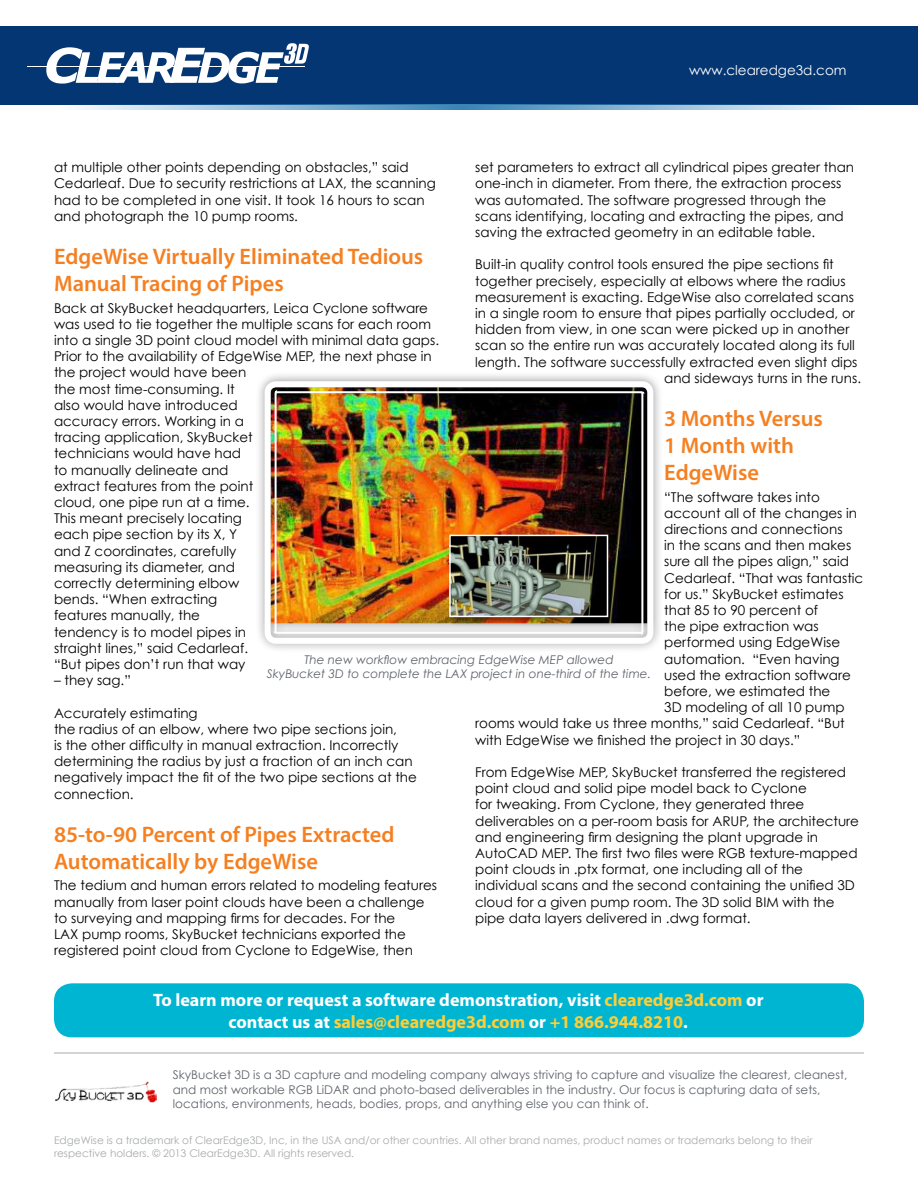
<style>
.page{position:relative;width:918px;height:1188px;background:#fff}
.page>*{position:absolute;margin:0;border:0;box-sizing:border-box;transform-origin:0 0}
.t1{font:600 22.5px/27px "Myriad Pro";color:#f58021}
.t2{font:700 18px/21.6px "Myriad Pro";color:#fff;text-align:center}
.t3{font:13.5px/16.2px "Century Gothic";color:#000}
.t4{font:13.5px "Century Gothic";color:#fff}
.t5{font:12px/14.4px "Century Gothic";color:#5f636a}
.t6{font:italic 12px/14.4px "Century Gothic";color:#5f636a;text-align:center}
.t7{font:10.5px/12.6px "Century Gothic";color:#a9abac}
.s1{color:#ffce35}
</style>
<div class="page">
<div style="left:0;top:26px;width:918px;height:79px;background:#043673"></div>
<hr style="left:27px;top:67px;width:277px;height:1px;background:#fff">
<svg style="left:46px;top:43px;width:263px;height:40px"></svg>
<svg style="left:77px;top:105px;width:772px;height:5px;background:#97bdd8"></svg>
<hr style="left:54px;top:1053px;width:810px;height:1px;background:#a9abac">
<img style="left:55px;top:1081px;width:102px;height:22px">
<div style="left:54px;top:983px;width:810px;height:54px;background:#00b5d1;border-radius:18px"></div>
<div style="left:255px;top:371px;width:409px;height:282px;background:#000;opacity:.4"></div>
<div style="left:265px;top:381px;width:388px;height:263px;border:6px solid #fff;border-radius:8px"></div>
<img style="left:266px;top:388px;width:386px;height:249px">
<div style="left:448px;top:533px;width:170px;height:93px;background:#000;opacity:.5"></div>
<img style="left:452px;top:538px;width:153px;height:76px">
<div style="left:449px;top:535px;width:159px;height:82px;border:2px solid #fff"></div>
<p class="t4" style="left:689px;top:62px;width:159px">www.clearedge3d.com</p>
<p class="t3" style="left:54px;top:159px;width:383px">at multiple other points depending on obstacles,” said Cedarleaf. Due to security restrictions at LAX, the scanning had to be completed in one visit. It took 16 hours to scan and photograph the 10 pump rooms.</p>
<h1 class="t1" style="left:54px;top:242px;width:371px">EdgeWise Virtually Eliminated Tedious<br>Manual Tracing of Pipes</h1>
<p class="t3" style="left:54px;top:299px;width:387px">Back at SkyBucket headquarters, Leica Cyclone software was used to tie together the multiple scans for each room into a single 3D point cloud model with minimal data gaps.<br>Prior to the availability of EdgeWise MEP, the next phase in the project would have been<br>the most time-consuming. It<br>also would have introduced<br>accuracy errors. Working in a<br>tracing application, SkyBucket<br>technicians would have had<br>to manually delineate and<br>extract features from the point<br>cloud, one pipe run at a time.<br>This meant precisely locating<br>each pipe section by its X, Y<br>and Z coordinates, carefully<br>measuring its diameter, and<br>correctly determining elbow<br>bends. “When extracting<br>features manually, the<br>tendency is to model pipes in<br>straight lines,” said Cedarleaf.<br>“But pipes don’t run that way</p>
<p class="t3" style="left:54px;top:672px;width:78px">– they sag.”</p>
<p class="t3" style="left:54px;top:704px;width:364px">Accurately estimating<br>the radius of an elbow, where two pipe sections join,<br>is the other difficulty in manual extraction. Incorrectly determining the radius by just a fraction of an inch can negatively impact the fit of the two pipe sections at the connection.</p>
<h1 class="t1" style="left:54px;top:820px;width:342px">85-to-90 Percent of Pipes Extracted<br>Automatically by EdgeWise</h1>
<p class="t3" style="left:54px;top:877px;width:385px">The tedium and human errors related to modeling features manually from laser point clouds have been a challenge to surveying and mapping firms for decades. For the<br>LAX pump rooms, SkyBucket technicians exported the registered point cloud from Cyclone to EdgeWise, then</p>
<p class="t3" style="left:475px;top:159px;width:380px">set parameters to extract all cylindrical pipes greater than one-inch in diameter. From there, the extraction process was automated. The software progressed through the scans identifying, locating and extracting the pipes, and saving the extracted geometry in an editable table.</p>
<p class="t3" style="left:475px;top:256px;width:360px">Built-in quality control tools ensured the pipe sections fit</p>
<p class="t3" style="left:475px;top:272px;width:372px">together precisely, especially at elbows where the radius</p>
<p class="t3" style="left:475px;top:289px;width:380px">measurement is exacting. EdgeWise also correlated scans</p>
<p class="t3" style="left:475px;top:305px;width:381px">in a single room to ensure that pipes partially occluded, or</p>
<p class="t3" style="left:475px;top:321px;width:376px">hidden from view, in one scan were picked up in another</p>
<p class="t3" style="left:475px;top:337px;width:381px">scan so the entire run was accurately located along its full</p>
<p class="t3" style="left:475px;top:353px;width:384px">length. The software successfully extracted even slight dips</p>
<p class="t3" style="left:664px;top:370px;width:198px">and sideways turns in the runs.</p>
<h1 class="t1" style="left:664px;top:404px;width:160px">3 Months Versus<br>1 Month with<br>EdgeWise</h1>
<p class="t3" style="left:664px;top:488px;width:157px">“The software takes into</p>
<p class="t3" style="left:664px;top:505px;width:194px">account all of the changes in</p>
<p class="t3" style="left:664px;top:521px;width:180px">directions and connections</p>
<p class="t3" style="left:664px;top:537px;width:189px">in the scans and then makes</p>
<p class="t3" style="left:664px;top:553px;width:186px">sure all the pipes align,” said</p>
<p class="t3" style="left:664px;top:569px;width:201px">Cedarleaf. “That was fantastic</p>
<p class="t3" style="left:664px;top:586px;width:181px">for us.” SkyBucket estimates</p>
<p class="t3" style="left:664px;top:602px;width:155px">that 85 to 90 percent of</p>
<p class="t3" style="left:664px;top:618px;width:156px">the pipe extraction was</p>
<p class="t3" style="left:664px;top:634px;width:177px">performed using EdgeWise</p>
<p class="t3" style="left:664px;top:650px;width:177px">automation. “Even having</p>
<p class="t3" style="left:664px;top:667px;width:188px">used the extraction software</p>
<p class="t3" style="left:664px;top:683px;width:168px">before, we estimated the</p>
<p class="t3" style="left:664px;top:699px;width:182px">3D modeling of all 10 pump</p>
<p class="t3" style="left:475px;top:715px;width:371px">rooms would take us three months,” said Cedarleaf. “But</p>
<p class="t3" style="left:475px;top:731px;width:327px">with EdgeWise we finished the project in 30 days.”</p>
<p class="t3" style="left:475px;top:764px;width:385px">From EdgeWise MEP, SkyBucket transferred the registered point cloud and solid pipe model back to Cyclone<br>for tweaking. From Cyclone, they generated three deliverables on a per-room basis for ARUP, the architecture and engineering firm designing the plant upgrade in AutoCAD MEP. The first two files were RGB texture-mapped point clouds in .ptx format, one including all of the individual scans and the second containing the unified 3D cloud for a given pump room. The 3D solid BIM with the pipe data layers delivered in .dwg format.</p>
<p class="t6" style="left:267px;top:652px;width:386px">The new workflow embracing EdgeWise MEP allowed<br>SkyBucket 3D to complete the LAX project in one-third of the time.</p>
<h2 class="t2" style="left:153px;top:989px;width:612px">To learn more or request a software demonstration, visit <span class="s1">clearedge3d.com</span> or contact us at <span class="s1">sales@clearedge3d.com</span> or <span class="s1">+1 866.944.8210</span>.</h2>
<p class="t5" style="left:173px;top:1068px;width:676px">SkyBucket 3D is a 3D capture and modeling company always striving to capture and visualize the clearest, cleanest, and most workable RGB LiDAR and photo-based deliverables in the industry. Our focus is capturing data of sets, locations, environments, heads, bodies, props, and anything else you can think of.</p>
<p class="t7" style="left:54px;top:1134px;width:760px">EdgeWise is a trademark of ClearEdge3D, Inc, in the USA and/or other countries. All other brand names, product names or trademarks belong to their respective holders. © 2013 ClearEdge3D. All rights reserved.</p>
</div>
